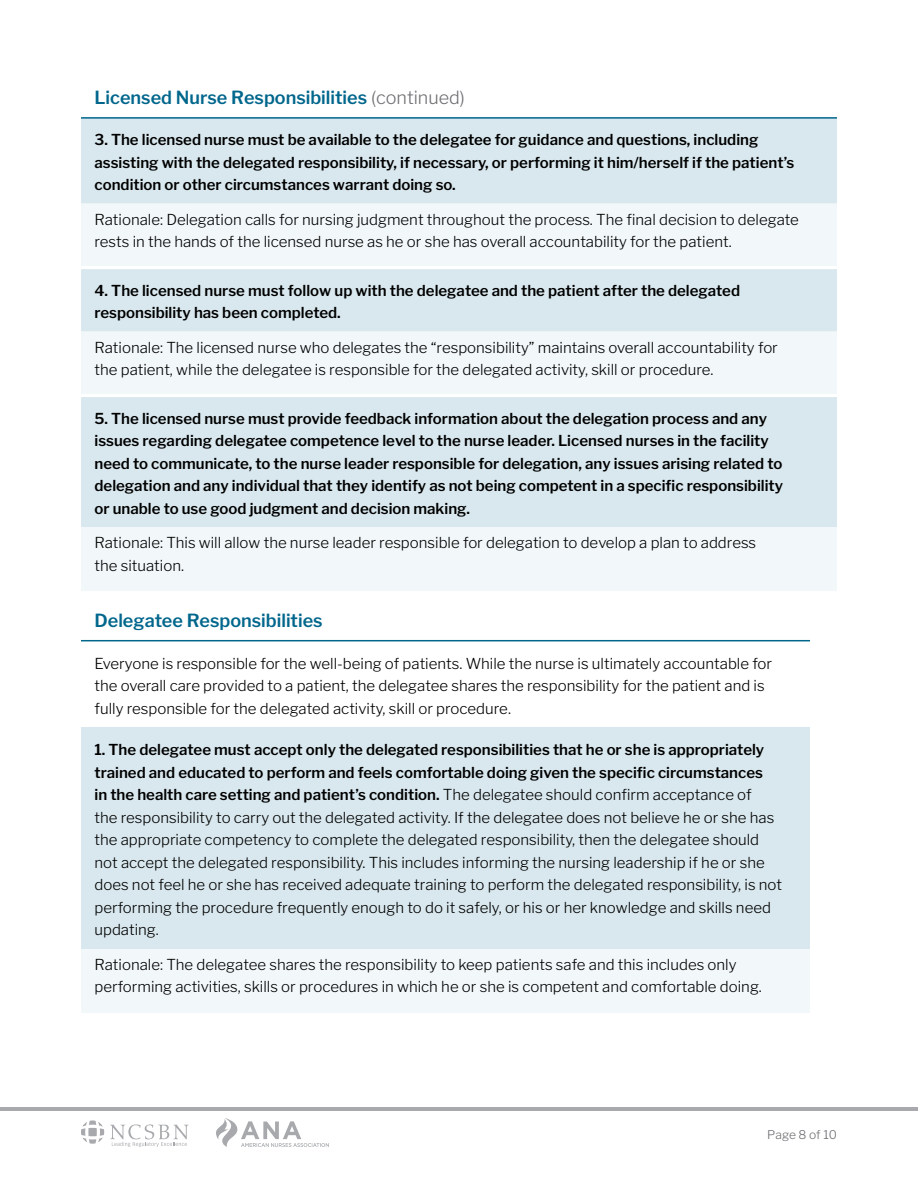
<style>
.page{position:relative;width:918px;height:1188px;background:#fff}
.page>*{position:absolute;margin:0;border:0;box-sizing:border-box;transform-origin:0 0}
.t1{font:600 18px "Libre Franklin";color:#00668c}
.t2{font:300 15px/22.5px "Libre Franklin";color:#000}
.t3{font:600 15px/22.5px "Libre Franklin";color:#000}
.t4{font:300 12px "Libre Franklin";color:#6d6e71}
.s1{font-weight:300;color:#6d6e71}
.s2{font-weight:600}
</style>
<div class="page">
<svg style="left:81px;top:1120px;width:23px;height:24px"></svg>
<svg style="left:110px;top:1124px;width:79px;height:23px"></svg>
<svg style="left:216px;top:1118px;width:113px;height:29px"></svg>
<hr style="left:0;top:1107px;width:918px;height:3px;background:#a7a9ac">
<div style="left:81px;top:119px;width:756px;height:85px;background:#d9e8ee"></div>
<svg style="left:81px;top:204px;width:756px;height:387px;fill:#dceaef"></svg>
<hr style="left:81px;top:117px;width:756px;height:2px;background:#00668c">
<hr style="left:81px;top:266px;width:756px;height:3px;background:#fff">
<hr style="left:81px;top:394px;width:756px;height:3px;background:#fff">
<div style="left:81px;top:727px;width:729px;height:222px;background:#d9e8ee"></div>
<div style="left:81px;top:949px;width:729px;height:64px;background:#f2f7f9"></div>
<hr style="left:81px;top:640px;width:729px;height:1px;background:#00668c">
<p class="t1" style="left:94px;top:87px;width:372px">Licensed Nurse Responsibilities <span class="s1">(continued)</span></p>
<p class="t3" style="left:94px;top:128px;width:702px">3. The licensed nurse must be available to the delegatee for guidance and questions, including assisting with the delegated responsibility, if necessary, or performing it him/herself if the patient’s condition or other circumstances warrant doing so.</p>
<p class="t2" style="left:94px;top:208px;width:706px">Rationale: Delegation calls for nursing judgment throughout the process. The final decision to delegate rests in the hands of the licensed nurse as he or she has overall accountability for the patient.</p>
<p class="t3" style="left:94px;top:279px;width:647px">4. The licensed nurse must follow up with the delegatee and the patient after the delegated responsibility has been completed.</p>
<p class="t2" style="left:94px;top:336px;width:685px">Rationale: The licensed nurse who delegates the “responsibility” maintains overall accountability for the patient, while the delegatee is responsible for the delegated activity, skill or procedure.</p>
<p class="t3" style="left:94px;top:407px;width:690px">5. The licensed nurse must provide feedback information about the delegation process and any issues regarding delegatee competence level to the nurse leader. Licensed nurses in the facility need to communicate, to the nurse leader responsible for delegation, any issues arising related to delegation and any individual that they identify as not being competent in a specific responsibility or unable to use good judgment and decision making.</p>
<p class="t2" style="left:94px;top:532px;width:663px">Rationale: This will allow the nurse leader responsible for delegation to develop a plan to address the situation.</p>
<p class="t1" style="left:94px;top:610px;width:230px">Delegatee Responsibilities</p>
<p class="t2" style="left:94px;top:652px;width:679px">Everyone is responsible for the well-being of patients. While the nurse is ultimately accountable for the overall care provided to a patient, the delegatee shares the responsibility for the patient and is fully responsible for the delegated activity, skill or procedure.</p>
<p class="t2" style="left:94px;top:738px;width:689px"><span class="s2">1. The delegatee must accept only the delegated responsibilities that he or she is appropriately trained and educated to perform and feels comfortable doing given the specific circumstances<br>in the health care setting and patient’s condition.</span> The delegatee should confirm acceptance of<br>the responsibility to carry out the delegated activity. If the delegatee does not believe he or she has the appropriate competency to complete the delegated responsibility, then the delegatee should not accept the delegated responsibility. This includes informing the nursing leadership if he or she does not feel he or she has received adequate training to perform the delegated responsibility, is not performing the procedure frequently enough to do it safely, or his or her knowledge and skills need updating.</p>
<p class="t2" style="left:94px;top:953px;width:669px">Rationale: The delegatee shares the responsibility to keep patients safe and this includes only performing activities, skills or procedures in which he or she is competent and comfortable doing.</p>
<p class="t4" style="left:767px;top:1128px;width:71px">Page 8 of 10</p>
</div>
